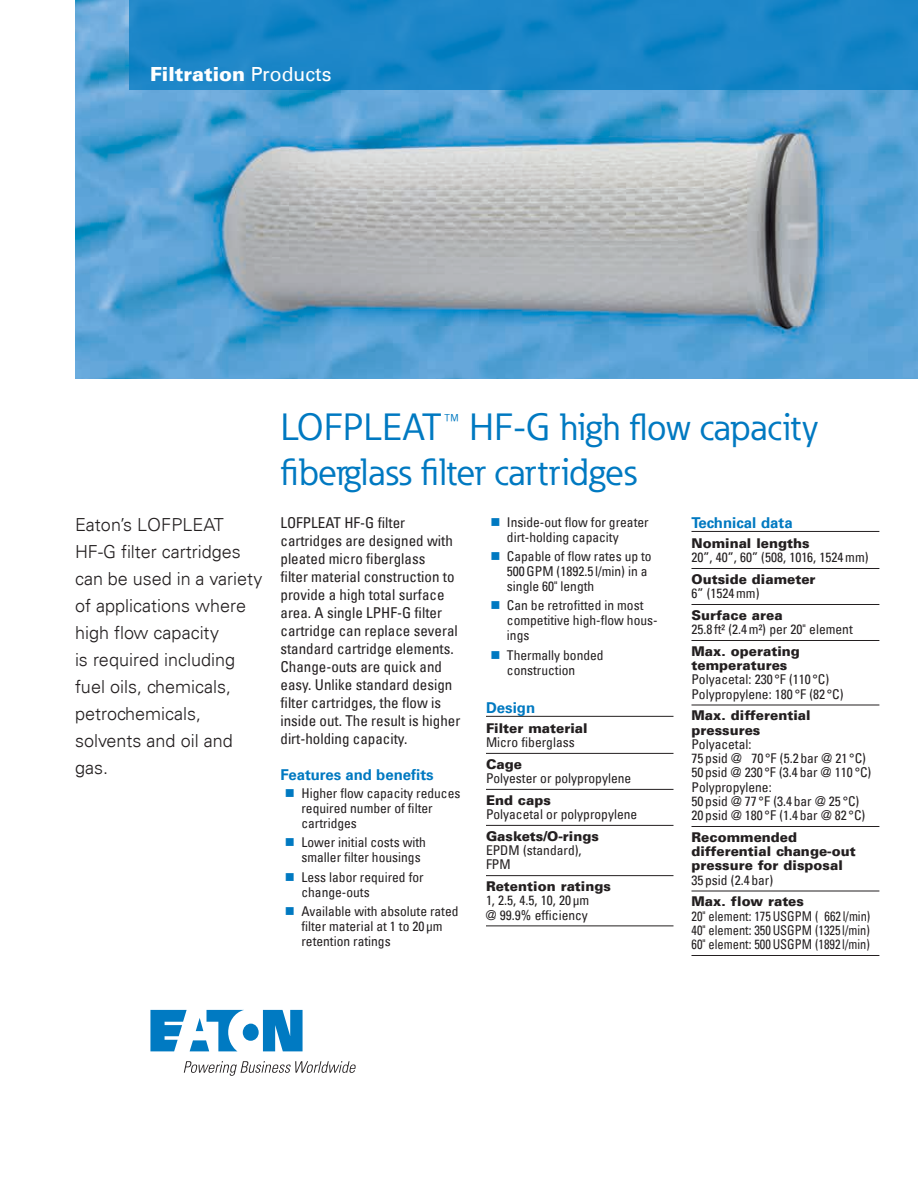
<style>
.page{position:relative;width:918px;height:1188px;background:#fff}
.page>*{position:absolute;margin:0;border:0;box-sizing:border-box;transform-origin:0 0}
.t1{font:37.5px/45px "Eaton";color:#0079c1}
.t2{font:900 19.5px "Univers LT";color:#fff}
.t3{font:300 18px/27px "Univers LT";color:#231f20}
.t4{font:condensed 15px/18px "Univers LT";color:#231f20}
.t5{font:700 15px "Univers LT";color:#0079c1}
.t6{font:condensed 13.5px/15px "Univers LT";color:#231f20}
.t7{font:900 13.5px/14.2px "Univers LT";color:#231f20}
.t8{font:condensed 13.5px/14.2px "Univers LT";color:#231f20;text-align:justify;scale:.92 1}
.s1{font-weight:400}
</style>
<div class="page">
<svg style="left:150px;top:1010px;width:153px;height:41px"></svg>
<svg style="left:184px;top:1061px;width:172px;height:15px"></svg>
<img style="left:75px;top:0;width:843px;height:378px">
<hr style="left:486px;top:716px;width:188px;height:1px;background:#231f20">
<hr style="left:486px;top:753px;width:188px;height:1px;background:#231f20">
<hr style="left:486px;top:789px;width:188px;height:1px;background:#231f20">
<hr style="left:486px;top:825px;width:188px;height:1px;background:#231f20">
<hr style="left:486px;top:875px;width:188px;height:1px;background:#231f20">
<hr style="left:486px;top:926px;width:188px;height:1px;background:#231f20">
<hr style="left:692px;top:531px;width:187px;height:1px;background:#231f20">
<hr style="left:692px;top:568px;width:187px;height:1px;background:#231f20">
<hr style="left:692px;top:604px;width:187px;height:1px;background:#231f20">
<hr style="left:692px;top:640px;width:187px;height:1px;background:#231f20">
<hr style="left:692px;top:705px;width:187px;height:1px;background:#231f20">
<hr style="left:692px;top:826px;width:187px;height:1px;background:#231f20">
<hr style="left:692px;top:891px;width:187px;height:1px;background:#231f20">
<hr style="left:692px;top:955px;width:187px;height:1px;background:#231f20">
<svg style="left:129px;top:0;width:789px;height:90px;background:#1984c6"></svg>
<h2 class="t2" style="left:150px;top:62px;width:183px">Filtration <span class="s1">Products</span></h2>
<h3 class="t3" style="left:75px;top:511px;width:189px">Eaton’s LOFPLEAT<br>HF-G filter cartridges can be used in a variety of applications where high flow capacity<br>is required including fuel oils, chemicals, petrochemicals, solvents and oil and gas.</h3>
<h1 class="t1" style="left:280px;top:404px;width:539px">LOFPLEAT™ HF-G high flow capacity fiberglass filter cartridges</h1>
<p class="t4" style="left:280px;top:513px;width:181px">LOFPLEAT HF-G filter cartridges are designed with pleated micro fiberglass<br>filter material construction to provide a high total surface area. A single LPHF-G filter cartridge can replace several standard cartridge elements.<br>Change-outs are quick and easy. Unlike standard design filter cartridges, the flow is inside out. The result is higher dirt-holding capacity.</p>
<p class="t5" style="left:280px;top:766px;width:155px">Features and benefits</p>
<p class="t6" style="left:301px;top:785px;width:160px">Higher flow capacity reduces required number of filter cartridges</p>
<p class="t6" style="left:301px;top:835px;width:126px">Lower initial costs with smaller filter housings</p>
<p class="t6" style="left:301px;top:869px;width:124px">Less labor required for change-outs</p>
<p class="t6" style="left:301px;top:904px;width:159px">Available with absolute rated filter material at 1 to 20µm retention ratings</p>
<p class="t6" style="left:507px;top:514px;width:143px">Inside-out flow for greater dirt-holding capacity</p>
<p class="t6" style="left:507px;top:549px;width:146px">Capable of flow rates up to<br>500GPM (1892.5 l/min) in a single 60" length</p>
<p class="t6" style="left:507px;top:598px;width:152px">Can be retrofitted in most competitive high-flow hous&shy;ings</p>
<p class="t6" style="left:507px;top:647px;width:98px">Thermally bonded construction</p>
<p class="t5" style="left:486px;top:698px;width:51px">Design</p>
<p class="t7" style="left:486px;top:721px;width:103px">Filter material</p>
<p class="t6" style="left:486px;top:735px;width:90px">Micro fiberglass</p>
<p class="t7" style="left:486px;top:757px;width:38px">Cage</p>
<p class="t6" style="left:486px;top:771px;width:147px">Polyester or polypropylene</p>
<p class="t7" style="left:486px;top:793px;width:66px">End caps</p>
<p class="t6" style="left:486px;top:807px;width:153px">Polyacetal or polypropylene</p>
<p class="t7" style="left:486px;top:829px;width:114px">Gaskets/O-rings</p>
<p class="t6" style="left:486px;top:843px;width:97px;line-height:14.2px">EPDM (standard),<br>FPM</p>
<p class="t7" style="left:486px;top:879px;width:126px">Retention ratings</p>
<p class="t6" style="left:486px;top:893px;width:105px;line-height:14.2px">1, 2.5, 4.5, 10, 20 μm @ 99.9% efficiency</p>
<p class="t5" style="left:692px;top:514px;width:103px">Technical data</p>
<p class="t7" style="left:692px;top:536px;width:120px">Nominal lengths</p>
<p class="t6" style="left:692px;top:550px;width:179px">20”, 40”, 60” (508, 1016, 1524mm)</p>
<p class="t7" style="left:691px;top:572px;width:126px">Outside diameter</p>
<p class="t6" style="left:691px;top:586px;width:69px">6” (1524mm)</p>
<p class="t7" style="left:691px;top:608px;width:93px">Surface area</p>
<p class="t6" style="left:691px;top:622px;width:163px">25.8 ft² (2.4m²) per 20" element</p>
<p class="t7" style="left:691px;top:644px;width:110px">Max. operating temperatures</p>
<p class="t6" style="left:691px;top:672px;width:153px;line-height:14.2px">Polyacetal: 230 °F (110 °C)<br>Polypropylene: 180 °F (82 °C)</p>
<p class="t7" style="left:691px;top:708px;width:121px">Max. differential pressures</p>
<p class="t6" style="left:691px;top:737px;width:181px;line-height:14.2px">Polyacetal:<br>75psid @ 70 °F (5.2 bar @ 21 °C)<br>50 psid @ 230 °F (3.4 bar @ 110°C)<br>Polypropylene:<br>50psid @ 77 °F (3.4 bar @ 25 °C)<br>20psid @ 180 °F (1.4 bar @ 82 °C)</p>
<p class="t7" style="left:691px;top:830px;width:166px">Recommended differential change-out pressure for disposal</p>
<p class="t6" style="left:691px;top:872px;width:83px">35psid (2.4 bar)</p>
<p class="t7" style="left:691px;top:894px;width:114px">Max. flow rates</p>
<p class="t8" style="left:692px;top:909px;width:196px">20" element: 175USGPM ( 662 l/min)<br>40" element: 350USGPM (1325 l/min)<br>60" element: 500USGPM (1892 l/min)</p>
</div>
